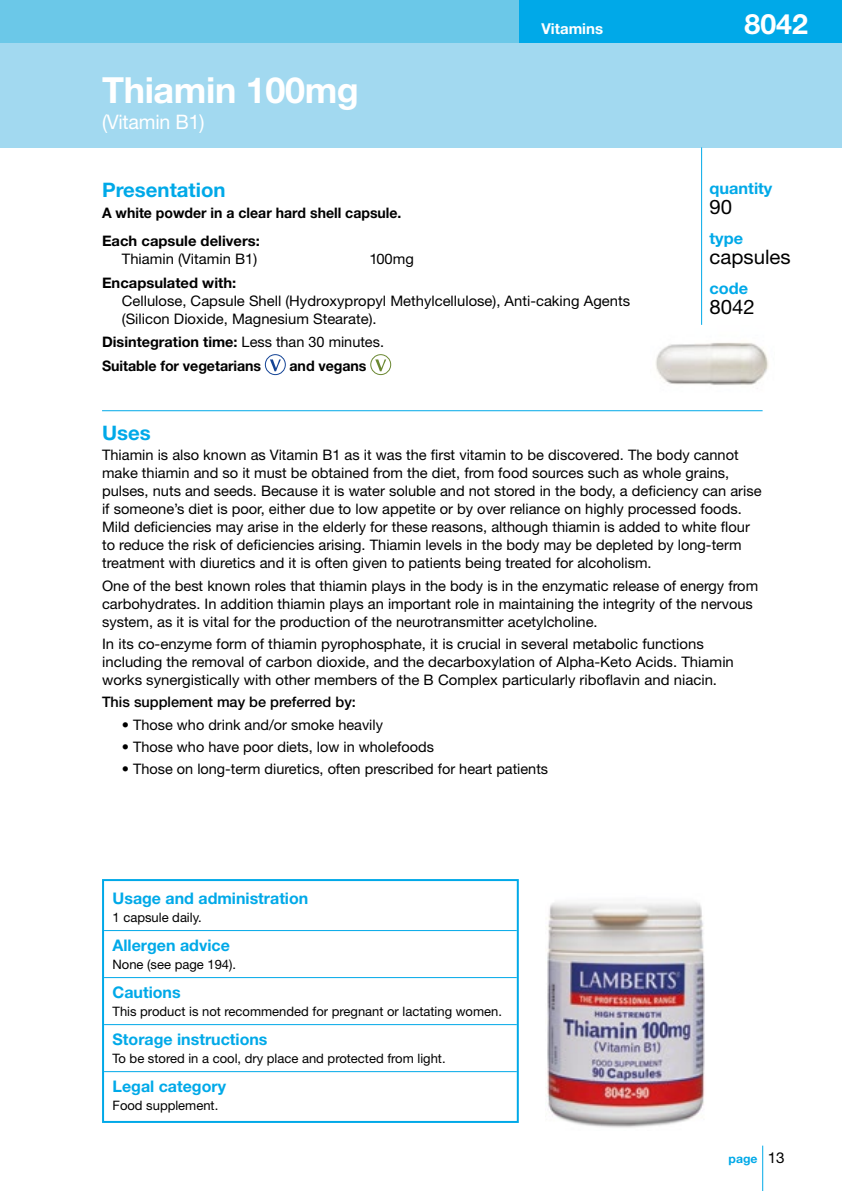
<style>
.page{position:relative;width:842px;height:1191px;background:#fff}
.page>*{position:absolute;margin:0;border:0;box-sizing:border-box;transform-origin:0 0}
.t1{font:700 36px "Helvetica Neue";letter-spacing:-.01em;color:#fff}
.t2{font:700 28px "Helvetica Neue";color:#fff}
.t3{font:700 20px "Helvetica Neue";color:#00a9e8}
.t4{font:20px "Helvetica Neue";color:#000}
.t5{font:20px "Helvetica Neue";letter-spacing:-.01em;color:#fff}
.t6{font:700 16px "Helvetica Neue";color:#00a9e8}
.t7{font:700 15px "Helvetica Neue";color:#fff}
.t8{font:14.4px/18px "Helvetica Neue";color:#000}
.t9{font:700 14.4px/28px "Helvetica Neue";color:#000}
.t10{font:500 14.4px "Helvetica Neue";color:#000}
.t11{font:13px "Helvetica Neue";color:#000}
.t12{font:700 12px "Helvetica Neue";color:#00a9e8}
.s1{font-weight:400}
.s2{font-weight:400;font-size:15px;color:#000}
</style>
<div class="page">
<div style="left:0;top:0;width:842px;height:147px;background:#a2d9f0"></div>
<div style="left:0;top:0;width:842px;height:43px;background:#6bc8e8"></div>
<div style="left:519px;top:0;width:323px;height:43px;background:#00a9e8"></div>
<hr style="left:762px;top:1145px;width:1px;height:46px;background:#00a9e8">
<hr style="left:102px;top:410px;width:661px;height:1px;background:#00a9e8">
<div style="left:265px;top:354px;width:21px;height:21px;border:1px solid #134395;border-radius:50%"></div>
<svg style="left:270px;top:359px;width:11px;height:12px"></svg>
<div style="left:370px;top:354px;width:21px;height:21px;border:1px solid #6b8832;border-radius:50%"></div>
<svg style="left:375px;top:359px;width:11px;height:12px"></svg>
<hr style="left:104px;top:930px;width:413px;height:1px;background:#00a9e8">
<hr style="left:104px;top:977px;width:413px;height:1px;background:#00a9e8">
<hr style="left:104px;top:1024px;width:413px;height:1px;background:#00a9e8">
<hr style="left:104px;top:1071px;width:413px;height:1px;background:#00a9e8">
<div style="left:102px;top:879px;width:417px;height:244px;border:2px solid #00a9e8"></div>
<hr style="left:701px;top:147px;width:1px;height:178px;background:#00a9e8">
<img style="left:546px;top:902px;width:159px;height:226px">
<img style="left:651px;top:342px;width:118px;height:70px">
<img style="left:657px;top:343px;width:110px;height:39px">
<h1 class="t1" style="left:102px;top:68px;width:258px">Thiamin 100mg</h1>
<h3 class="t5" style="left:102px;top:110px;width:104px">(Vitamin B1)</h3>
<p class="t7" style="left:541px;top:20px;width:63px">Vitamins</p>
<h2 class="t2" style="left:744px;top:7px;width:65px">8042</h2>
<h3 class="t3" style="left:102px;top:178px;width:125px">Presentation</h3>
<p class="t9" style="left:102px;top:198px;width:301px">A white powder in a clear hard shell capsule.<br>Each capsule delivers:</p>
<p class="t8" style="left:122px;top:249px;width:137px">Thiamin (Vitamin B1)</p>
<p class="t8" style="left:370px;top:249px;width:46px">100mg</p>
<p class="t9" style="left:102px;top:268px;width:136px">Encapsulated with:</p>
<p class="t8" style="left:122px;top:291px;width:510px">Cellulose, Capsule Shell (Hydroxypropyl Methylcellulose), Anti-caking Agents (Silicon Dioxide, Magnesium Stearate).</p>
<p class="t9" style="left:102px;top:330px;width:283px;line-height:23.6px">Disintegration time: <span class="s1">Less than 30 minutes.<br></span>Suitable for vegetarians</p>
<p class="t9" style="left:290px;top:351px;width:79px">and vegans</p>
<p class="t6" style="left:709px;top:178px;width:64px">quantity</p>
<h3 class="t4" style="left:709px;top:195px;width:24px">90</h3>
<p class="t6" style="left:709px;top:228px;width:35px">type</p>
<h3 class="t4" style="left:709px;top:245px;width:83px">capsules</h3>
<p class="t6" style="left:709px;top:278px;width:40px">code</p>
<h3 class="t4" style="left:709px;top:295px;width:47px">8042</h3>
<h3 class="t3" style="left:102px;top:420px;width:50px">Uses</h3>
<p class="t8" style="left:102px;top:446px;width:661px">Thiamin is also known as Vitamin B1 as it was the first vitamin to be discovered. The body cannot make thiamin and so it must be obtained from the diet, from food sources such as whole grains, pulses, nuts and seeds. Because it is water soluble and not stored in the body, a deficiency can arise if someone’s diet is poor, either due to low appetite or by over reliance on highly processed foods.<br>Mild deficiencies may arise in the elderly for these reasons, although thiamin is added to white flour to reduce the risk of deficiencies arising. Thiamin levels in the body may be depleted by long-term treatment with diuretics and it is often given to patients being treated for alcoholism.</p>
<p class="t8" style="left:102px;top:576px;width:658px">One of the best known roles that thiamin plays in the body is in the enzymatic release of energy from carbohydrates. In addition thiamin plays an important role in maintaining the integrity of the nervous system, as it is vital for the production of the neurotransmitter acetylcholine.</p>
<p class="t8" style="left:102px;top:634px;width:633px">In its co-enzyme form of thiamin pyrophosphate, it is crucial in several metabolic functions including the removal of carbon dioxide, and the decarboxylation of Alpha-Keto Acids. Thiamin works synergistically with other members of the B Complex particularly riboflavin and niacin.</p>
<p class="t10" style="left:102px;top:693px;width:255px">This supplement may be preferred by:</p>
<p class="t8" style="left:122px;top:715px;width:263px">• Those who drink and/or smoke heavily</p>
<p class="t8" style="left:122px;top:737px;width:314px">• Those who have poor diets, low in wholefoods</p>
<p class="t8" style="left:122px;top:759px;width:428px">• Those on long-term diuretics, often prescribed for heart patients</p>
<p class="t6" style="left:113px;top:888px;width:197px">Usage and administration</p>
<p class="t11" style="left:113px;top:909px;width:91px">1 capsule daily.</p>
<p class="t6" style="left:113px;top:935px;width:119px">Allergen advice</p>
<p class="t11" style="left:113px;top:956px;width:125px">None (see page 194).</p>
<p class="t6" style="left:113px;top:982px;width:70px">Cautions</p>
<p class="t11" style="left:113px;top:1003px;width:391px">This product is not recommended for pregnant or lactating women.</p>
<p class="t6" style="left:113px;top:1029px;width:156px">Storage instructions</p>
<p class="t11" style="left:113px;top:1050px;width:335px">To be stored in a cool, dry place and protected from light.</p>
<p class="t6" style="left:113px;top:1076px;width:115px">Legal category</p>
<p class="t11" style="left:113px;top:1097px;width:107px">Food supplement.</p>
<p class="t12" style="left:728px;top:1151px;width:58px">page <span class="s2">13</span></p>
</div>
